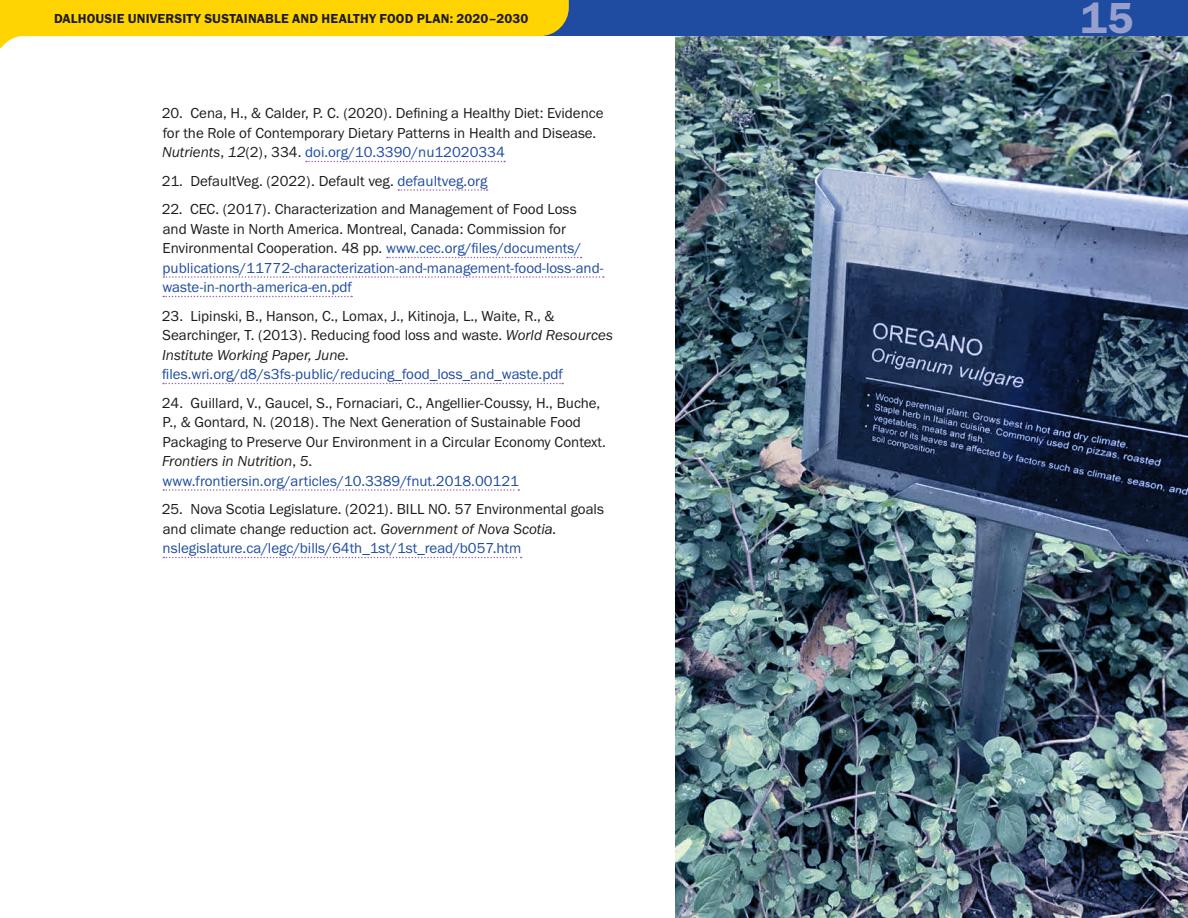
<style>
.page{position:relative;width:1188px;height:918px;background:#fff}
.page>*{position:absolute;margin:0;border:0;box-sizing:border-box;transform-origin:0 0}
.t1{font:45px "Franklin Gothic URW Dem";color:#979fcf}
.t2{font:15px/19.5px "Franklin Gothic URW Boo";color:#1d1c1a}
.t3{font:15px "Franklin Gothic URW Boo";color:#1f4ba0}
.t4{font:15px "Franklin Gothic URW Boo Ita";color:#1d1c1a}
.t5{font:13.5px "Franklin Gothic URW Dem";letter-spacing:.01em;color:#1d1c1a}
.s1{font-family:"Franklin Gothic URW Boo Ita"}
.s2{color:#1f4ba0}
.s3{font-family:"Franklin Gothic URW Boo"}
</style>
<div class="page">
<img style="left:675px;top:36px;width:513px;height:882px">
<div style="left:0;top:0;width:1188px;height:36px;background:#1f4ba0"></div>
<svg style="left:0;top:0;width:569px;height:49px"></svg>
<svg style="left:306px;top:161px;width:199px;height:1px"></svg>
<svg style="left:398px;top:189px;width:90px;height:2px"></svg>
<svg style="left:387px;top:257px;width:195px;height:1px"></svg>
<svg style="left:163px;top:276px;width:441px;height:2px"></svg>
<svg style="left:163px;top:296px;width:189px;height:1px"></svg>
<svg style="left:163px;top:383px;width:400px;height:1px"></svg>
<svg style="left:163px;top:489px;width:356px;height:2px"></svg>
<svg style="left:163px;top:557px;width:359px;height:1px"></svg>
<p class="t5" style="left:54px;top:10px;width:476px">DALHOUSIE UNIVERSITY SUSTAINABLE AND HEALTHY FOOD PLAN: 2020–2030</p>
<h1 class="t1" style="left:1080px;top:-10px;width:55px">15</h1>
<p class="t2" style="left:162px;top:103px;width:443px">20. Cena, H., &amp; Calder, P. C. (2020). Defining a Healthy Diet: Evidence for the Role of Contemporary Dietary Patterns in Health and Disease.<br><span class="s1">Nutrients</span>, <span class="s1">12</span>(2), 334. <span class="s2">doi.org/10.3390/nu12020334</span></p>
<p class="t2" style="left:162px;top:170px;width:327px">21. DefaultVeg. (2022). Default veg. <span class="s2">defaultveg.org</span></p>
<p class="t2" style="left:162px;top:199px;width:443px">22. CEC. (2017). Characterization and Management of Food Loss and Waste in North America. Montreal, Canada: Commission for Environmental Cooperation. 48 pp. <span class="s2">www.cec.org/files/documents/ publications/11772-characterization-and-management-food-loss-and&shy;waste-in-north-america-en.pdf</span></p>
<p class="t2" style="left:162px;top:305px;width:453px">23. Lipinski, B., Hanson, C., Lomax, J., Kitinoja, L., Waite, R., &amp;<br>Searchinger, T. (2013). Reducing food loss and waste. <span class="s1">World Resources</span></p>
<p class="t4" style="left:162px;top:345px;width:188px">Institute Working Paper, June.</p>
<p class="t3" style="left:162px;top:365px;width:402px">files.wri.org/d8/s3fs-public/reducing_food_loss_and_waste.pdf</p>
<p class="t2" style="left:162px;top:392px;width:446px">24. Guillard, V., Gaucel, S., Fornaciari, C., Angellier-Coussy, H., Buche,<br>P., &amp; Gontard, N. (2018). The Next Generation of Sustainable Food<br>Packaging to Preserve Our Environment in a Circular Economy Context.</p>
<p class="t4" style="left:162px;top:452px;width:152px">Frontiers in Nutrition<span class="s3">,</span> 5<span class="s3">.</span></p>
<p class="t3" style="left:162px;top:471px;width:358px">www.frontiersin.org/articles/10.3389/fnut.2018.00121</p>
<p class="t2" style="left:162px;top:499px;width:444px">25. Nova Scotia Legislature. (2021). BILL NO. 57 Environmental goals and climate change reduction act. <span class="s1">Government of Nova Scotia. </span><span class="s2">nslegislature.ca/legc/bills/64th_1st/1st_read/b057.htm</span></p>
</div>
